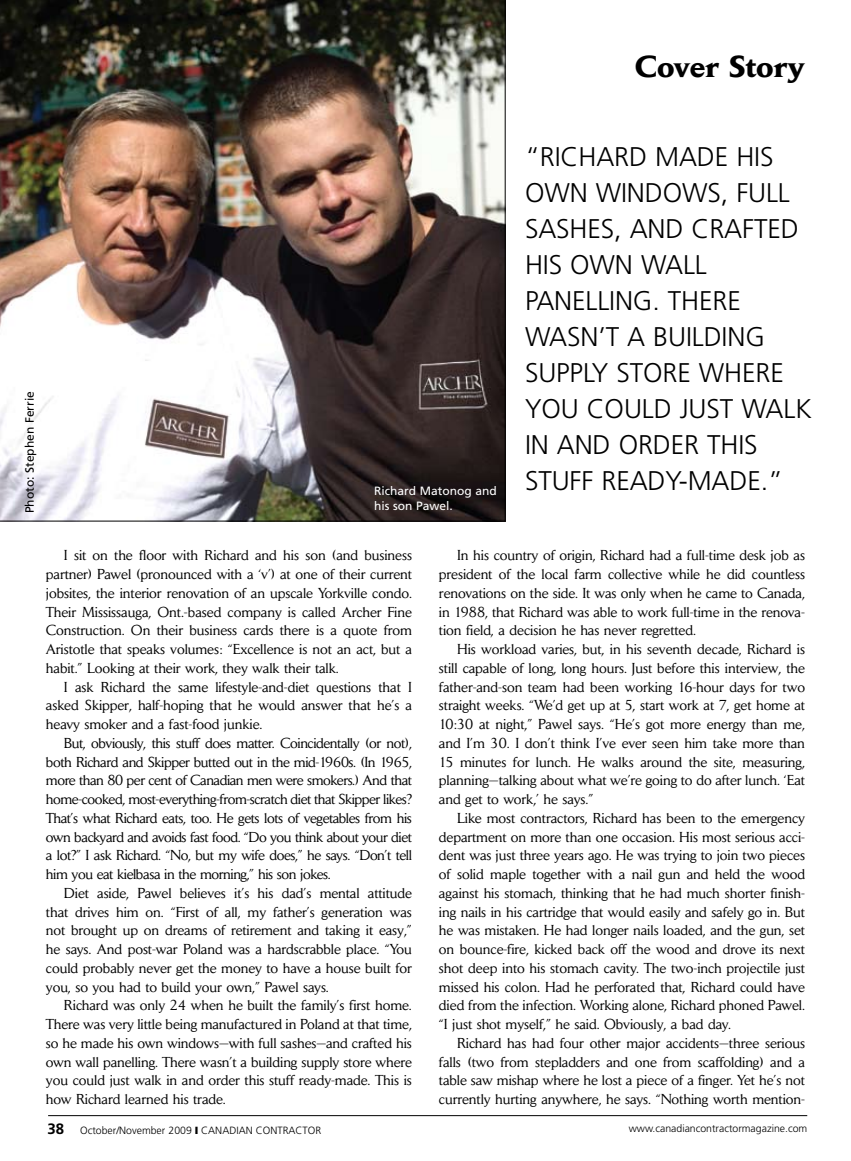
<style>
.page{position:relative;width:851px;height:1161px;background:#fff}
.page>*{position:absolute;margin:0;border:0;box-sizing:border-box;transform-origin:0 0}
.t1{font:700 30px "Daily News";color:#000}
.t2{font:300 27px/36px "Frutiger LT Std";letter-spacing:-.005em;color:#000}
.t3{font:700 15px "Frutiger LT Std";color:#000}
.t4{font:14.25px/18.8px "Daily News";letter-spacing:-.005em;color:#000;text-align:justify}
.t5{font:12px/15px "Frutiger LT Std";color:#fff}
.t6{font:12px "Frutiger LT Std";color:#000}
.t7{font:300 10.5px "Frutiger LT Std";color:#000}
</style>
<div class="page">
<hr style="left:48px;top:1115px;width:759px;height:1px;background:#000">
<img style="left:0;top:0;width:505px;height:521px">
<h1 class="t1" style="left:634px;top:48px;width:172px">Cover Story</h1>
<p class="t6" style="left:23px;top:513px;width:124px;rotate:-90deg">Photo: Stephen Ferrie</p>
<p class="t5" style="left:374px;top:483px;width:124px">Richard Matonog and his son Pawel.</p>
<h2 class="t2" style="left:525px;top:139px;width:288px">“RIC HARD MADE HIS<br>OWN WINDOWS, FULL<br>SASHES, AND C RAFTED<br>HIS OWN WALL<br>PANELLING. THERE<br>WASN’T A BUILDING<br>SUPPLY STORE WHERE<br>YOU COULD JUST WALK<br>IN AND ORDER THIS<br>STUFF READY-MADE.”</h2>
<p class="t4" style="left:46px;top:546px;width:367px;text-indent:18px">I sit on the floor with Richard and his son (and business partner) Pawel (pronounced with a ‘v’) at one of their current jobsites, the interior renovation of an upscale Yorkville condo.<br>Their Mississauga, Ont.-based company is called Archer Fine Construction. On their business cards there is a quote from Aristotle that speaks volumes: “Excellence is not an act, but a habit.” Looking at their work, they walk their talk.</p>
<p class="t4" style="left:46px;top:677px;width:367px;text-indent:18px">I ask Richard the same lifestyle-and-diet questions that I asked Skipper, half-hoping that he would answer that he’s a heavy smoker and a fast-food junkie.</p>
<p class="t4" style="left:46px;top:733px;width:367px;text-indent:18px">But, obviously, this stuff does matter. Coincidentally (or not), both Richard and Skipper butted out in the mid-1960s. (In 1965, more than 80 per cent of Canadian men were smokers.) And that home-cooked, most-everything-from-scratch diet that Skipper likes?<br>That’s what Richard eats, too. He gets lots of vegetables from his own backyard and avoids fast food. “Do you think about your diet a lot?” I ask Richard. “No, but my wife does,” he says. “Don’t tell him you eat kielbasa in the morning,” his son jokes.</p>
<p class="t4" style="left:46px;top:883px;width:367px;text-indent:18px">Diet aside, Pawel believes it’s his dad’s mental attitude that drives him on. “First of all, my father’s generation was not brought up on dreams of retirement and taking it easy,” he says. And post-war Poland was a hardscrabble place. “You could probably never get the money to have a house built for you, so you had to build your own,” Pawel says.</p>
<p class="t4" style="left:46px;top:996px;width:367px;text-indent:18px">Richard was only 24 when he built the family’s first home.<br>There was very little being manufactured in Poland at that time, so he made his own windows—with full sashes—and crafted his own wall panelling. There wasn’t a building supply store where you could just walk in and order this stuff ready-made. This is how Richard learned his trade.</p>
<p class="t4" style="left:439px;top:546px;width:367px;text-indent:18px">In his country of origin, Richard had a full-time desk job as president of the local farm collective while he did countless renovations on the side. It was only when he came to Canada, in 1988, that Richard was able to work full-time in the renova&shy;tion field, a decision he has never regretted.</p>
<p class="t4" style="left:439px;top:640px;width:367px;text-indent:18px">His workload varies, but, in his seventh decade, Richard is still capable of long, long hours. Just before this interview, the father-and-son team had been working 16-hour days for two straight weeks. “We’d get up at 5, start work at 7, get home at 10:30 at night,” Pawel says. “He’s got more energy than me, and I’m 30. I don’t think I’ve ever seen him take more than 15 minutes for lunch. He walks around the site, measuring, planning—talking about what we’re going to do after lunch. ‘Eat and get to work,’ he says.”</p>
<p class="t4" style="left:439px;top:808px;width:367px;text-indent:18px">Like most contractors, Richard has been to the emergency department on more than one occasion. His most serious acci&shy;dent was just three years ago. He was trying to join two pieces of solid maple together with a nail gun and held the wood against his stomach, thinking that he had much shorter finish&shy;ing nails in his cartridge that would easily and safely go in. But he was mistaken. He had longer nails loaded, and the gun, set on bounce-fire, kicked back off the wood and drove its next shot deep into his stomach cavity. The two-inch projectile just missed his colon. Had he perforated that, Richard could have died from the infection. Working alone, Richard phoned Pawel. “I just shot myself,” he said. Obviously, a bad day.</p>
<p class="t4" style="left:439px;top:1033px;width:367px;text-indent:18px">Richard has had four other major accidents—three serious falls (two from stepladders and one from scaffolding) and a table saw mishap where he lost a piece of a finger. Yet he’s not currently hurting anywhere, he says. “Nothing worth mention-</p>
<p class="t3" style="left:47px;top:1120px;width:18px">38</p>
<p class="t7" style="left:80px;top:1124px;width:242px">OCTOBER/NOVEMBER 2009 CANADIAN CONTRACTO R</p>
<p class="t7" style="left:628px;top:1122px;width:180px">WWW.CANADIANCONTRACTORMAGAZINE.COM</p>
</div>
